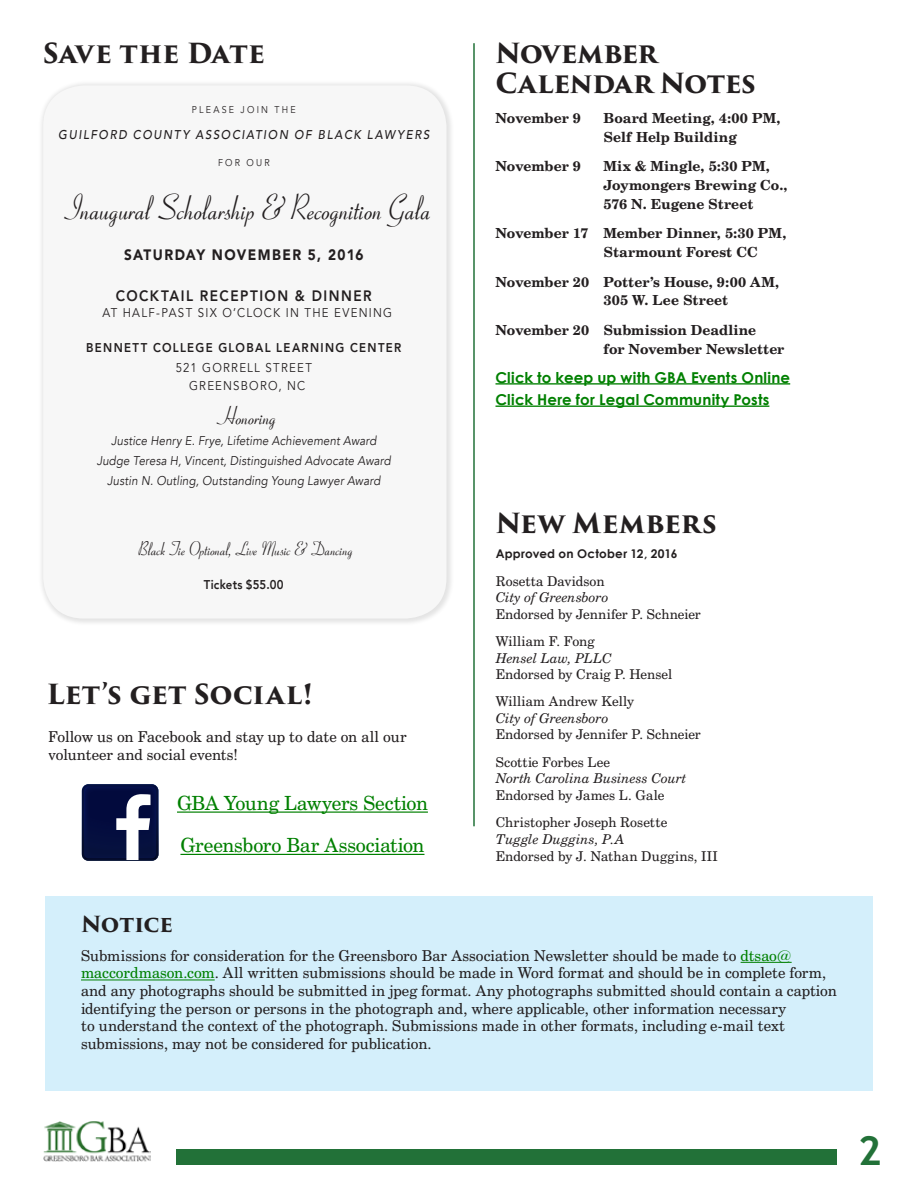
<style>
.page{position:relative;width:918px;height:1188px;background:#fff}
.page>*{position:absolute;margin:0;border:0;box-sizing:border-box;transform-origin:0 0}
.t1{font:700 40.5px "Trebuchet MS";color:#227138}
.t2{font:33.3px "Connecticut";letter-spacing:-.005em;color:#231f20;scale:.9 1}
.t3{font:700 27px/30px "Trajan Pro 3";letter-spacing:-.005em;color:#231f20}
.t4{font:700 27px "Trajan Pro 3";letter-spacing:.02em;color:#231f20}
.t5{font:23.85px "Connecticut";letter-spacing:-.005em;color:#231f20;scale:.9 1}
.t6{font:700 21.6px "Trajan Pro 3";letter-spacing:-.01em;color:#231f20}
.t7{font:19.5px/42.3px "Century Schoolbook BT";letter-spacing:-.005em;color:#008000}
.t8{font:18.3px "Connecticut";letter-spacing:-.005em;color:#231f20;scale:.9 1}
.t9{font:800 15.15px "Avenir";letter-spacing:.11em;color:#231f20;scale:.9 1}
.t10{font:900 15.15px "Avenir";letter-spacing:.1em;color:#231f20;scale:.9 1}
.t11{font:15px/17.7px "Century Schoolbook BT";letter-spacing:.005em;color:#231f20}
.t12{font:700 15px/22.4px "Century Gothic";letter-spacing:.01em;color:#008000}
.t13{font:700 13.8px/18.8px "Century Schoolbook BT";color:#231f20}
.t14{font:13.5px/27.3px "Century Schoolbook BT";letter-spacing:.01em;color:#231f20}
.t15{font:italic 13.5px "Century Schoolbook BT";letter-spacing:.005em;color:#231f20}
.t16{font:italic 12.75px/20.4px "Avenir";letter-spacing:.01em;color:#231f20;text-align:center;scale:.9 1}
.t17{font:12.75px/17.5px "Avenir";letter-spacing:.11em;color:#231f20;text-align:center;scale:.9 1}
.t18{font:italic 500 12.75px "Avenir";letter-spacing:.14em;color:#231f20;scale:.9 1}
.t19{font:800 12.75px "Avenir";letter-spacing:.115em;color:#231f20;scale:.9 1}
.t20{font:800 12.75px "Avenir";letter-spacing:.02em;color:#231f20;scale:.9 1}
.t21{font:700 12px "Century Gothic";letter-spacing:.02em;color:#231f20}
.t22{font:9.9px "Avenir";letter-spacing:.245em;color:#231f20;scale:.9 1}
.s1{color:#008000}
</style>
<div class="page">
<div style="left:45px;top:896px;width:828px;height:195px;background:#d4effb"></div>
<img style="left:43px;top:1121px;width:107px;height:41px">
<div style="left:177px;top:1149px;width:660px;height:15px;background:#227138"></div>
<hr style="left:741px;top:962px;width:51px;height:1px;background:#008000">
<hr style="left:81px;top:980px;width:134px;height:1px;background:#008000">
<hr style="left:496px;top:383px;width:294px;height:2px;background:#008000">
<hr style="left:496px;top:406px;width:273px;height:1px;background:#008000">
<hr style="left:473px;top:43px;width:2px;height:783px;background:#227138">
<svg style="left:81px;top:784px;width:347px;height:77px"></svg>
<div style="left:38px;top:80px;width:416px;height:547px;background:#030000;opacity:.11"></div>
<div style="left:43px;top:85px;width:403px;height:534px;background:#f7f7f7;border-radius:41px"></div>
<h3 class="t3" style="left:43px;top:39px;width:224px">Save the Date</h3>
<p class="t22" style="left:192px;top:103px;width:117px">PLEASE JOIN THE</p>
<p class="t18" style="left:58px;top:127px;width:414px">GUILFORD COUNTY ASSOCIATION OF BLACK LAWYERS</p>
<p class="t22" style="left:218px;top:157px;width:59px">FOR OUR</p>
<h2 class="t2" style="left:60px;top:188px;width:409px">Inaugural Scholarship &amp; Recognition Gala</h2>
<p class="t10" style="left:124px;top:242px;width:268px">SATURDAY NOVEMBER 5, 2016</p>
<p class="t9" style="left:116px;top:284px;width:286px">COCKTAIL RECEPTION &amp; DINNER</p>
<p class="t17" style="left:102px;top:304px;width:324px">AT HALF-PAST SIX O’CLOCK IN THE EVENING</p>
<p class="t19" style="left:86px;top:338px;width:352px">BENNETT COLLEGE GLOBAL LEARNING CENTER</p>
<p class="t17" style="left:176px;top:359px;width:153px">521 GORRELL STREET<br>GREENSBORO, NC</p>
<h3 class="t5" style="left:214px;top:402px;width:68px">Honoring</h3>
<p class="t16" style="left:97px;top:430px;width:328px">Justice Henry E. Frye, Lifetime Achievement Award<br>Judge Teresa H, Vincent, Distinguished Advocate Award<br>Justin N. Outling, Outstanding Young Lawyer Award</p>
<p class="t8" style="left:137px;top:538px;width:240px">Black Tie Optional, Live Music &amp; Dancing</p>
<p class="t20" style="left:204px;top:575px;width:90px">Tickets $55.00</p>
<h3 class="t3" style="left:47px;top:680px;width:267px">Let’s get Social!</h3>
<p class="t11" style="left:48px;top:728px;width:360px">Follow us on Facebook and stay up to date on all our volunteer and social events!</p>
<h3 class="t7" style="left:177px;top:782px;width:252px">GBA Young Lawyers Section<br>Greensboro Bar Association</h3>
<h3 class="t3" style="left:496px;top:39px;width:262px">November<br>Calendar Notes</h3>
<p class="t13" style="left:496px;top:108px;width:87px">November 9</p>
<p class="t13" style="left:604px;top:108px;width:179px">Board Meeting, 4:00 PM,<br>Self Help Building</p>
<p class="t13" style="left:496px;top:157px;width:87px">November 9</p>
<p class="t13" style="left:604px;top:157px;width:186px">Mix &amp; Mingle, 5:30 PM,<br>Joymongers Brewing Co.,<br>576 N. Eugene Street</p>
<p class="t13" style="left:604px;top:224px;width:184px;text-indent:-108px">November 17 Member Dinner, 5:30 PM,<br>Starmount Forest CC</p>
<p class="t13" style="left:604px;top:272px;width:177px;text-indent:-108px">November 20 Potter’s House, 9:00 AM,<br>305 W. Lee Street</p>
<p class="t13" style="left:604px;top:320px;width:182px;text-indent:-108px">November 20 Submission Deadline<br>for November Newsletter</p>
<p class="t12" style="left:496px;top:366px;width:296px">Click to keep up with GBA Events Online<br>Click Here for Legal Community Posts</p>
<h3 class="t4" style="left:496px;top:503px;width:223px">New Members</h3>
<p class="t21" style="left:496px;top:546px;width:183px">Approved on October 12, 2016</p>
<p class="t14" style="left:496px;top:567px;width:111px">Rosetta Davidson</p>
<p class="t15" style="left:496px;top:589px;width:114px">City of Greensboro</p>
<p class="t14" style="left:496px;top:600px;width:207px">Endorsed by Jennifer P. Schneier<br>William F. Fong</p>
<p class="t15" style="left:496px;top:649px;width:117px">Hensel Law, PLLC</p>
<p class="t14" style="left:496px;top:661px;width:178px">Endorsed by Craig P. Hensel<br>William Andrew Kelly</p>
<p class="t15" style="left:496px;top:710px;width:114px">City of Greensboro</p>
<p class="t14" style="left:496px;top:721px;width:207px">Endorsed by Jennifer P. Schneier<br>Scottie Forbes Lee</p>
<p class="t15" style="left:496px;top:770px;width:192px">North Carolina Business Court</p>
<p class="t14" style="left:496px;top:781px;width:173px">Endorsed by James L. Gale<br>Christopher Joseph Rosette</p>
<p class="t15" style="left:496px;top:830px;width:130px">Tuggle Duggins, P.A</p>
<p class="t14" style="left:496px;top:843px;width:224px">Endorsed by J. Nathan Duggins, III</p>
<h3 class="t6" style="left:81px;top:908px;width:94px">Notice</h3>
<p class="t11" style="left:81px;top:946px;width:757px">Submissions for consideration for the Greensboro Bar Association Newsletter should be made to <span class="s1">dtsao@ maccordmason.com</span>. All written submissions should be made in Word format and should be in complete form, and any photographs should be submitted in jpeg format. Any photographs submitted should contain a caption identifying the person or persons in the photograph and, where applicable, other information necessary<br>to understand the context of the photograph. Submissions made in other formats, including e-mail text submissions, may not be considered for publication.</p>
<h1 class="t1" style="left:858px;top:1125px;width:25px">2</h1>
</div>
